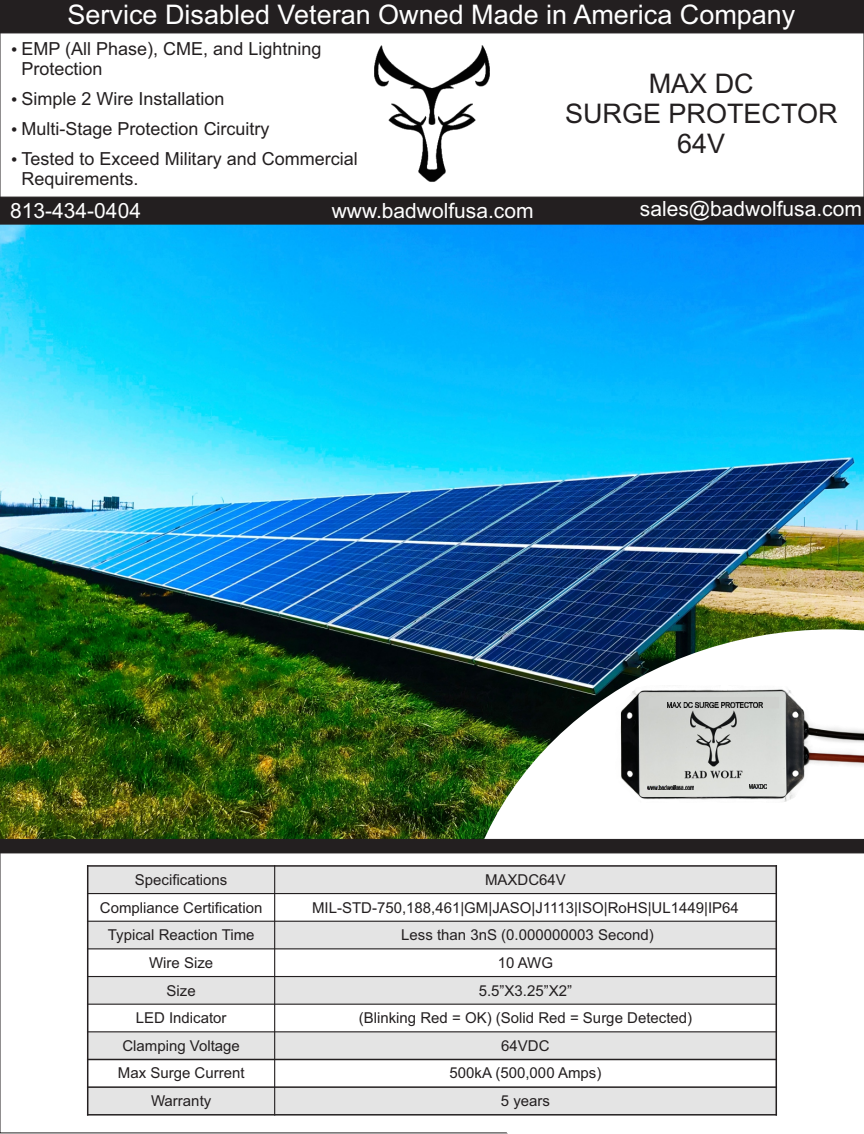
<style>
.page{position:relative;width:864px;height:1134px;background:#fff}
.page>*{position:absolute;margin:0;border:0;box-sizing:border-box;transform-origin:0 0}
.t1{font:27px "Arial";color:#fff}
.t2{font:27px/30.2px "Arial";color:#231f20;text-align:center}
.t3{font:21px "Arial";color:#fff}
.t4{font:18px/20.1px "Arial";color:#231f20}
.t5{font:15px "Arial";color:#231f20}
</style>
<div class="page">
<img style="left:0;top:225px;width:864px;height:614px">
<svg style="left:0;top:854px;width:457px;height:280px"></svg>
<svg style="left:457px;top:629px;width:407px;height:505px"></svg>
<div style="left:0;top:196px;width:864px;height:29px;background:#231f20"></div>
<img style="left:374px;top:45px;width:116px;height:137px">
<div style="left:0;top:0;width:864px;height:34px;background:#231f20"></div>
<div style="left:0;top:839px;width:864px;height:15px;background:#231f20"></div>
<div style="left:88px;top:866px;width:187px;height:28px;background:#e4e4e4"></div>
<div style="left:275px;top:866px;width:501px;height:28px;background:#e4e4e4"></div>
<div style="left:88px;top:921px;width:187px;height:28px;background:#e4e4e4"></div>
<div style="left:275px;top:921px;width:501px;height:28px;background:#e4e4e4"></div>
<div style="left:88px;top:977px;width:187px;height:27px;background:#e4e4e4"></div>
<div style="left:275px;top:977px;width:501px;height:27px;background:#e4e4e4"></div>
<div style="left:88px;top:1032px;width:187px;height:27px;background:#e4e4e4"></div>
<div style="left:275px;top:1032px;width:501px;height:27px;background:#e4e4e4"></div>
<div style="left:88px;top:1087px;width:187px;height:28px;background:#e4e4e4"></div>
<div style="left:275px;top:1087px;width:501px;height:28px;background:#e4e4e4"></div>
<hr style="left:87px;top:865px;width:1px;height:251px;background:#231f20">
<hr style="left:274px;top:865px;width:1px;height:251px;background:#231f20">
<hr style="left:776px;top:865px;width:1px;height:251px;background:#231f20">
<hr style="left:87px;top:1114px;width:690px;height:2px;background:#231f20">
<hr style="left:87px;top:1086px;width:690px;height:2px;background:#231f20">
<hr style="left:87px;top:1059px;width:690px;height:1px;background:#231f20">
<hr style="left:87px;top:1031px;width:690px;height:1px;background:#231f20">
<hr style="left:87px;top:1004px;width:690px;height:1px;background:#231f20">
<hr style="left:87px;top:976px;width:690px;height:1px;background:#231f20">
<hr style="left:87px;top:948px;width:690px;height:1px;background:#231f20">
<hr style="left:87px;top:921px;width:690px;height:1px;background:#231f20">
<hr style="left:87px;top:893px;width:690px;height:1px;background:#231f20">
<hr style="left:87px;top:865px;width:690px;height:2px;background:#231f20">
<img style="left:615px;top:686px;width:249px;height:116px">
<img style="left:668px;top:702px;width:94px;height:5px">
<img style="left:647px;top:785px;width:46px;height:4px">
<img style="left:749px;top:785px;width:17px;height:3px">
<h1 class="t1" style="left:68px;top:5px;width:729px">Service Disabled Veteran Owned Made in America Company</h1>
<p class="t4" style="left:22px;top:40px;width:301px">EMP (All Phase), CME, and Lightning<br>Protection</p>
<p class="t4" style="left:22px;top:90px;width:205px">Simple 2 Wire Installation</p>
<p class="t4" style="left:22px;top:120px;width:250px">Multi-Stage Protection Circuitry</p>
<p class="t4" style="left:22px;top:151px;width:338px">Tested to Exceed Military and Commercial<br>Requirements.</p>
<h1 class="t2" style="left:565px;top:71px;width:274px">MAX DC<br>SURGE PROTECTOR<br>64V</h1>
<h2 class="t3" style="left:10px;top:203px;width:132px">813-434-0404</h2>
<h2 class="t3" style="left:332px;top:203px;width:203px">www.badwolfusa.com</h2>
<h2 class="t3" style="left:640px;top:201px;width:224px">sales@badwolfusa.com</h2>
<p class="t5" style="left:135px;top:874px;width:94px">Specifications</p>
<p class="t5" style="left:485px;top:874px;width:82px">MAXDC64V</p>
<p class="t5" style="left:100px;top:902px;width:164px">Compliance Certification</p>
<p class="t5" style="left:312px;top:902px;width:428px">MIL-STD-750,188,461|GM|JASO|J1113|ISO|RoHS|UL1449|IP64</p>
<p class="t5" style="left:108px;top:929px;width:148px">Typical Reaction Time</p>
<p class="t5" style="left:401px;top:929px;width:254px">Less than 3nS (0.000000003 Second)</p>
<p class="t5" style="left:149px;top:957px;width:66px">Wire Size</p>
<p class="t5" style="left:498px;top:957px;width:57px">10 AWG</p>
<p class="t5" style="left:167px;top:985px;width:31px">Size</p>
<p class="t5" style="left:479px;top:985px;width:95px">5.5”X3.25”X2”</p>
<p class="t5" style="left:136px;top:1012px;width:92px">LED Indicator</p>
<p class="t5" style="left:359px;top:1012px;width:335px">(Blinking Red = OK) (Solid Red = Surge Detected)</p>
<p class="t5" style="left:122px;top:1040px;width:119px">Clamping Voltage</p>
<p class="t5" style="left:501px;top:1040px;width:50px">64VDC</p>
<p class="t5" style="left:118px;top:1068px;width:128px">Max Surge Current</p>
<p class="t5" style="left:450px;top:1068px;width:153px">500kA (500,000 Amps)</p>
<p class="t5" style="left:151px;top:1095px;width:62px">Warranty</p>
<p class="t5" style="left:501px;top:1095px;width:51px">5 years</p>
</div>
